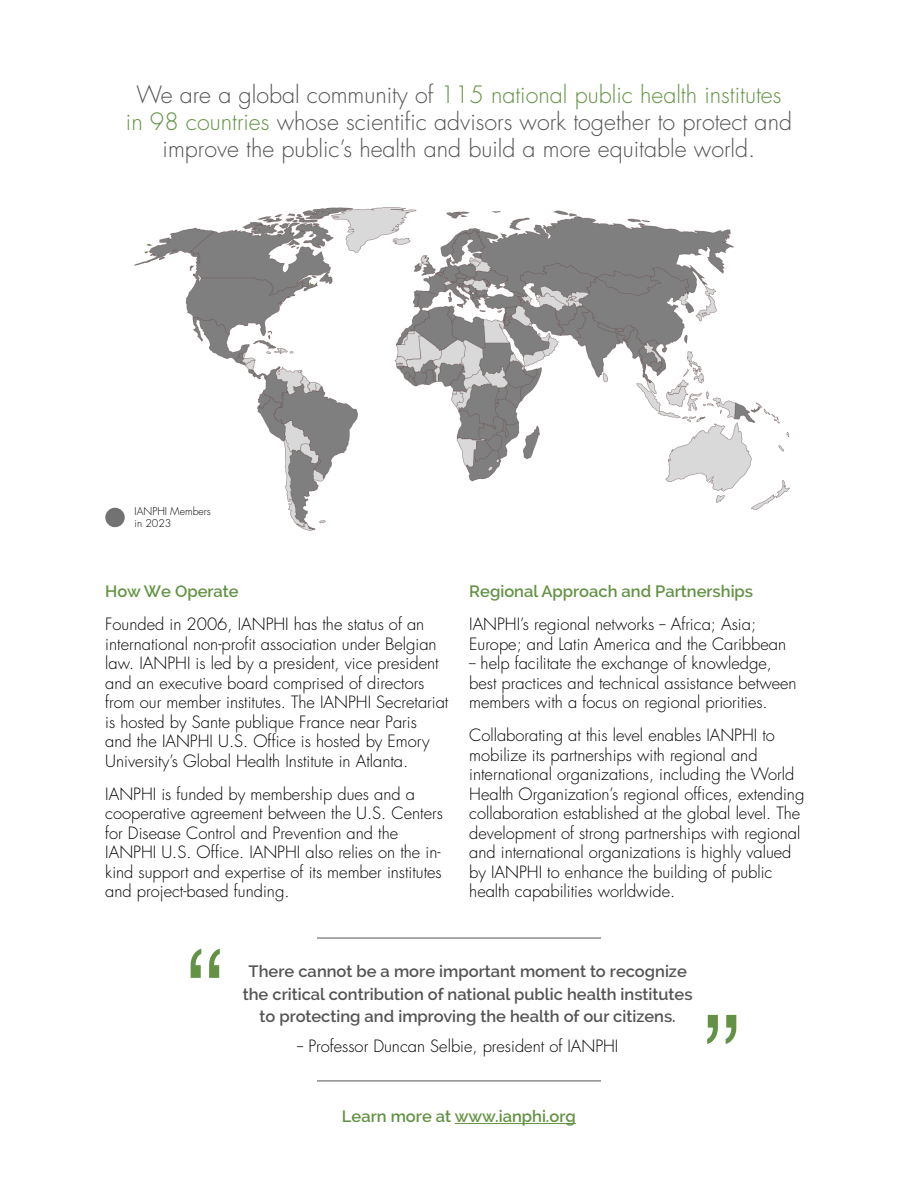
<style>
.page{position:relative;width:918px;height:1188px;background:#fff}
.page>*{position:absolute;margin:0;border:0;box-sizing:border-box;transform-origin:0 0}
.t1{font:300 120px "Helvetica Neue";color:#639244}
.t2{font:300 23.25px/27px "Futura Std";color:#545456;text-align:center}
.t3{font:300 16.5px/19.5px "Futura Std";color:#000}
.t4{font:600 16.5px/22.5px "Raleway";color:#545456;text-align:center}
.t5{font:600 16.5px "Raleway";color:#639244}
.t6{font:300 10.5px/12px "Futura Std";color:#000}
.s1{color:#639244}
</style>
<div class="page">
<hr style="left:455px;top:1123px;width:121px;height:1px;background:#639244">
<img style="left:134px;top:207px;width:656px;height:324px">
<div style="left:105px;top:508px;width:20px;height:19px;background:#737272;border-radius:50%"></div>
<hr style="left:317px;top:938px;width:284px;height:1px;background:#545456">
<hr style="left:317px;top:1081px;width:284px;height:1px;background:#545456">
<h2 class="t2" style="left:126px;top:82px;width:668px">We are a global community of <span class="s1">115 national public health institutes in 98 countries</span> whose scientific advisors work together to protect and improve the public’s health and build a more equitable world.</h2>
<p class="t6" style="left:135px;top:505px;width:78px">IANPHI Members in 2023</p>
<p class="t5" style="left:105px;top:582px;width:135px">How We Operate</p>
<p class="t3" style="left:105px;top:615px;width:345px">Founded in 2006, IANPHI has the status of an international non-profit association under Belgian law. IANPHI is led by a president, vice president and an executive board comprised of directors from our member institutes. The IANPHI Secretariat is hosted by Sante publique France near Paris<br>and the IANPHI U.S. Office is hosted by Emory University’s Global Health Institute in Atlanta.</p>
<p class="t3" style="left:105px;top:784px;width:339px">IANPHI is funded by membership dues and a cooperative agreement between the U.S. Centers for Disease Control and Prevention and the IANPHI U.S. Office. IANPHI also relies on the in&shy;kind support and expertise of its member institutes and project-based funding.</p>
<p class="t5" style="left:469px;top:582px;width:285px">Regional Approach and Partnerships</p>
<p class="t3" style="left:469px;top:615px;width:329px">IANPHI’s regional networks -- Africa; Asia; Europe; and Latin America and the Caribbean<br>-- help facilitate the exchange of knowledge, best practices and technical assistance between members with a focus on regional priorities.</p>
<p class="t3" style="left:469px;top:726px;width:337px">Collaborating at this level enables IANPHI to mobilize its partnerships with regional and international organizations, including the World Health Organization’s regional offices, extending collaboration established at the global level. The development of strong partnerships with regional and international organizations is highly valued by IANPHI to enhance the building of public health capabilities worldwide.</p>
<h1 class="t1" style="left:183px;top:895px;width:46px">“</h1>
<p class="t4" style="left:243px;top:960px;width:451px">There cannot be a more important moment to recognize the critical contribution of national public health institutes to protecting and improving the health of our citizens.</p>
<p class="t3" style="left:297px;top:1037px;width:323px">-- Professor Duncan Selbie, president of IANPHI</p>
<h1 class="t1" style="left:744px;top:1098px;width:46px;rotate:-180deg">“</h1>
<p class="t5" style="left:342px;top:1107px;width:236px">Learn more at www.ianphi.org</p>
</div>
